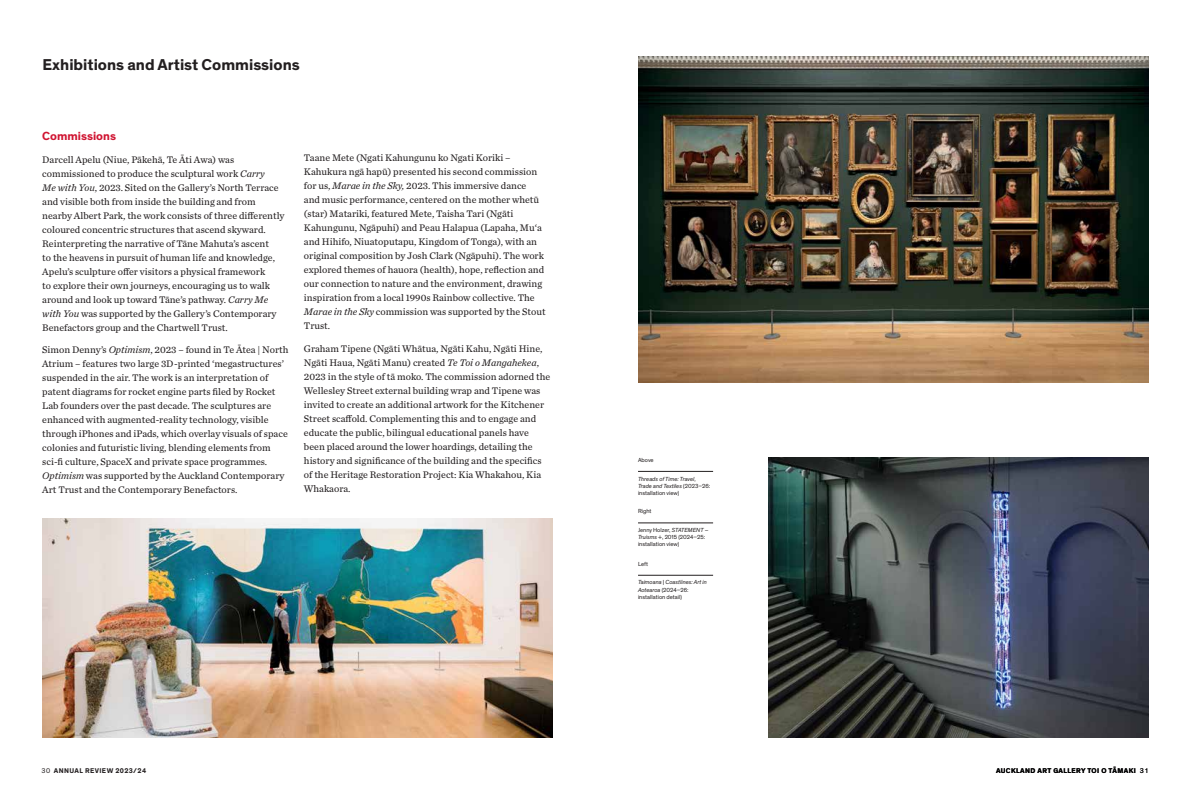
<style>
.page{position:relative;width:1191px;height:794px;background:#fff}
.page>*{position:absolute;margin:0;border:0;box-sizing:border-box;transform-origin:0 0}
.t1{font:700 16px "Theinhardt";color:#231f20}
.t2{font:700 12px "Theinhardt";color:#d01532}
.t3{font:10px/14px "Chronicle Text G2";color:#231f20}
.t4{font:700 7px "Theinhardt";letter-spacing:.06em;color:#231f20}
.t5{font:italic 6px/7.2px "Theinhardt";color:#231f20}
.t6{font:6px/7.2px "Theinhardt";color:#231f20}
.s1{font-style:italic}
.s2{font-style:normal}
.s3{font-weight:400}
</style>
<div class="page">
<img style="left:638px;top:57px;width:510px;height:325px">
<hr style="left:638px;top:471px;width:75px;height:1px;background:#231f20">
<hr style="left:638px;top:523px;width:75px;height:1px;background:#231f20">
<hr style="left:638px;top:575px;width:75px;height:1px;background:#231f20">
<img style="left:768px;top:457px;width:380px;height:280px">
<img style="left:43px;top:519px;width:510px;height:218px">
<h1 class="t1" style="left:43px;top:54px;width:259px">Exhibitions and Artist Commissions</h1>
<p class="t2" style="left:42px;top:129px;width:75px">Commissions</p>
<p class="t3" style="left:42px;top:152px;width:244px">Darcell Apelu (Niue, Pākehā, Te Āti Awa) was commissioned to produce the sculptural work <span class="s1">Carry<br>Me with You</span>, 2023. Sited on the Gallery’s North Terrace and visible both from inside the building and from nearby Albert Park, the work consists of three differently coloured concentric structures that ascend skyward.<br>Reinterpreting the narrative of Tāne Mahuta’s ascent<br>to the heavens in pursuit of human life and knowledge, Apelu’s sculpture offer visitors a physical framework<br>to explore their own journeys, encouraging us to walk around and look up toward Tāne’s pathway. <span class="s1">Carry Me with You</span> was supported by the Gallery’s Contemporary Benefactors group and the Chartwell Trust.</p>
<p class="t3" style="left:42px;top:342px;width:248px">Simon Denny’s <span class="s1">Optimism</span>, 2023 – found in Te Ātea | North Atrium – features two large 3D-printed ‘megastructures’ suspended in the air. The work is an interpretation of patent diagrams for rocket engine parts filed by Rocket Lab founders over the past decade. The sculptures are enhanced with augmented-reality technology, visible through iPhones and iPads, which overlay visuals of space colonies and futuristic living, blending elements from sci-fi culture, SpaceX and private space programmes.<br><span class="s1">Optimism</span> was supported by the Auckland Contemporary Art Trust and the Contemporary Benefactors.</p>
<p class="t3" style="left:304px;top:150px;width:243px">Taane Mete (Ngati Kahungunu ko Ngati Koriki – Kahukura ngā hapū) presented his second commission for us, <span class="s1">Marae in the Sky,</span> 2023. This immersive dance<br>and music performance, centered on the mother whetū (star) Matariki, featured Mete, Taisha Tari (Ngāti Kahungunu, Ngāpuhi) and Peau Halapua (Lapaha, Mu‘a and Hihifo, Niuatoputapu, Kingdom of Tonga), with an original composition by Josh Clark (Ngāpuhi). The work explored themes of hauora (health), hope, reflection and our connection to nature and the environment, drawing inspiration from a local 1990s Rainbow collective. The <span class="s1">Marae in the Sky</span> commission was supported by the Stout Trust.</p>
<p class="t3" style="left:304px;top:341px;width:248px">Graham Tipene (Ngāti Whātua, Ngāti Kahu, Ngāti Hine, Ngāti Haua, Ngāti Manu) created <span class="s1">Te Toi o Mangahekea</span>, 2023 in the style of tā moko. The commission adorned the Wellesley Street external building wrap and Tipene was invited to create an additional artwork for the Kitchener Street scaffold. Complementing this and to engage and educate the public, bilingual educational panels have been placed around the lower hoardings, detailing the history and significance of the building and the specifics of the Heritage Restoration Project: Kia Whakahou, Kia Whakaora.</p>
<p class="t6" style="left:638px;top:456px;width:17px">Above</p>
<p class="t5" style="left:638px;top:475px;width:74px">Threads of Time: Travel,<br>Trade and Textiles <span class="s2">(2023–26: installation view)</span></p>
<p class="t6" style="left:638px;top:508px;width:15px">Right</p>
<p class="t6" style="left:638px;top:526px;width:72px">Jenny Holzer, <span class="s1">STATEMENT –<br>Truisms +</span>, 2015 (2024–25: installation view)</p>
<p class="t6" style="left:638px;top:560px;width:11px">Left</p>
<p class="t5" style="left:638px;top:579px;width:70px">Taimoana | Coastlines: Art in<br>Aotearoa <span class="s2">(2024–26: installation detail)</span></p>
<p class="t4" style="left:42px;top:766px;width:106px"><span class="s3">30</span> ANNUAL REVIEW 2023/24</p>
<p class="t4" style="left:996px;top:766px;width:154px">AUCKLAND ART GALLERY TOI O TĀMAKI <span class="s3">31</span></p>
</div>
